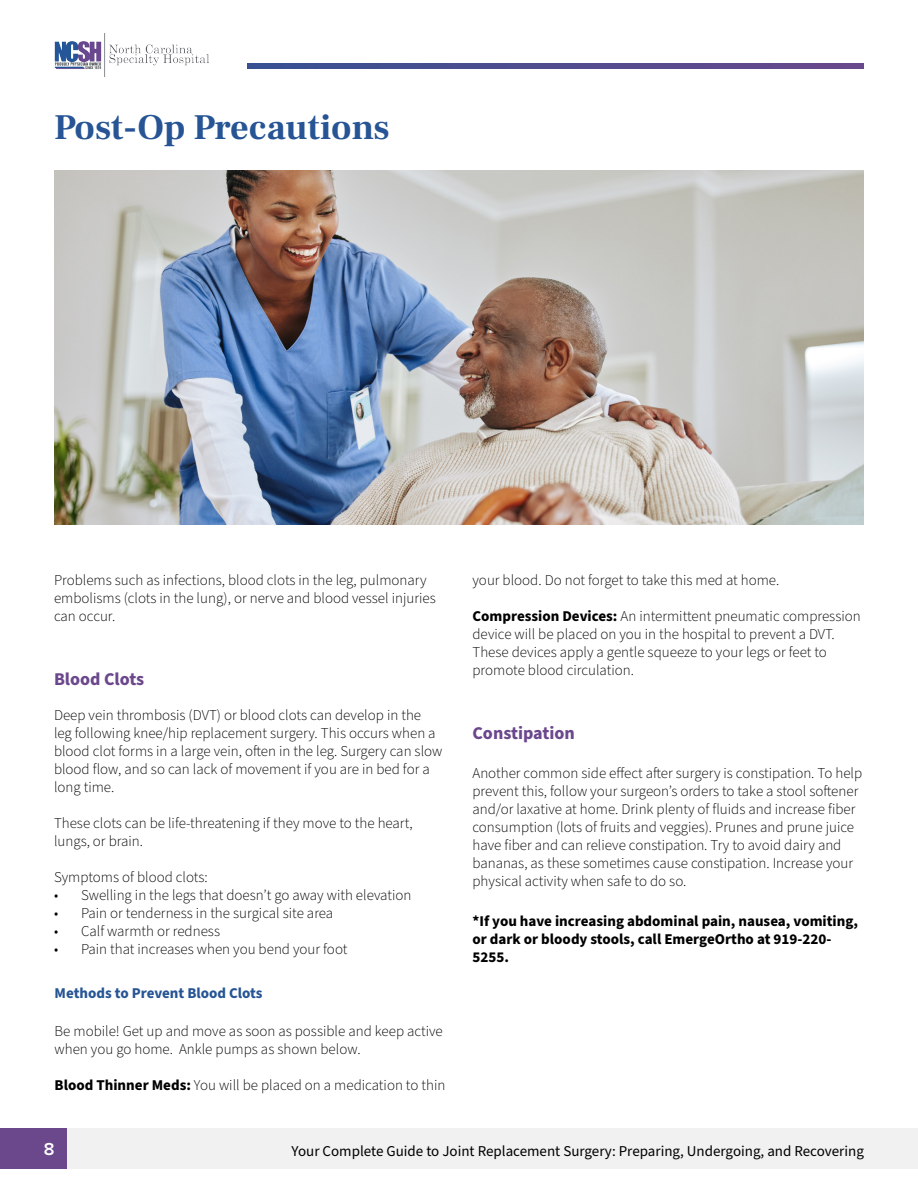
<style>
.page{position:relative;width:918px;height:1188px;background:#fff}
.page>*{position:absolute;margin:0;border:0;box-sizing:border-box;transform-origin:0 0}
.t1{font:36px "Frank Ruhl Libre";color:#265494}
.t2{font:700 18px "Source Sans Pro";color:#6b478c}
.t3{font:600 18px "Proxima Nova";color:#fff}
.t4{font:300 15px/18px "Source Sans Pro";color:#000}
.t5{font:700 15px/18px "Source Sans Pro";color:#000}
.t6{font:15px "Source Sans Pro";color:#000}
.t7{font:700 15px "Source Sans Pro";color:#265494}
.s1{font-weight:700}
</style>
<div class="page">
<div style="left:0;top:1128px;width:68px;height:40px;background:#6b478c"></div>
<div style="left:68px;top:1128px;width:850px;height:40px;background:#f1f1f2"></div>
<svg style="left:248px;top:63px;width:616px;height:6px;background:#504c8f"></svg>
<img style="left:54px;top:34px;width:155px;height:43px">
<img style="left:54px;top:171px;width:810px;height:354px">
<h1 class="t1" style="left:54px;top:105px;width:337px">Post-Op Precautions</h1>
<p class="t4" style="left:54px;top:572px;width:383px">Problems such as infections, blood clots in the leg, pulmonary embolisms (clots in the lung), or nerve and blood vessel injuries can occur.</p>
<p class="t2" style="left:54px;top:666px;width:92px">Blood Clots</p>
<p class="t4" style="left:54px;top:706px;width:390px">Deep vein thrombosis (DVT) or blood clots can develop in the leg following knee/hip replacement surgery. This occurs when a blood clot forms in a large vein, often in the leg. Surgery can slow blood flow, and so can lack of movement if you are in bed for a long time.</p>
<p class="t4" style="left:54px;top:814px;width:360px">These clots can be life-threatening if they move to the heart, lungs, or brain.</p>
<p class="t4" style="left:54px;top:868px;width:155px">Symptoms of blood clots:</p>
<p class="t4" style="left:54px;top:886px;width:359px">• Swelling in the legs that doesn’t go away with elevation</p>
<p class="t4" style="left:54px;top:904px;width:281px">• Pain or tenderness in the surgical site area</p>
<p class="t4" style="left:54px;top:922px;width:168px">• Calf warmth or redness</p>
<p class="t4" style="left:54px;top:940px;width:295px">• Pain that increases when you bend your foot</p>
<p class="t7" style="left:55px;top:983px;width:209px">Methods to Prevent Blood Clots</p>
<p class="t4" style="left:55px;top:1023px;width:390px">Be mobile! Get up and move as soon as possible and keep active when you go home. Ankle pumps as shown below.</p>
<p class="t4" style="left:55px;top:1077px;width:392px"><span class="s1">Blood Thinner Meds:</span> You will be placed on a medication to thin</p>
<p class="t4" style="left:472px;top:572px;width:308px">your blood. Do not forget to take this med at home.</p>
<p class="t4" style="left:472px;top:608px;width:390px"><span class="s1">Compression Devices:</span> An intermittent pneumatic compression device will be placed on you in the hospital to prevent a DVT.<br>These devices apply a gentle squeeze to your legs or feet to promote blood circulation.</p>
<p class="t2" style="left:472px;top:720px;width:104px">Constipation</p>
<p class="t4" style="left:472px;top:765px;width:391px">Another common side effect after surgery is constipation. To help prevent this, follow your surgeon’s orders to take a stool softener and/or laxative at home. Drink plenty of fluids and increase fiber consumption (lots of fruits and veggies). Prunes and prune juice have fiber and can relieve constipation. Try to avoid dairy and bananas, as these sometimes cause constipation. Increase your physical activity when safe to do so.</p>
<p class="t5" style="left:472px;top:912px;width:387px">*If you have increasing abdominal pain, nausea, vomiting, or dark or bloody stools, call EmergeOrtho at 919-220-<br>5255.</p>
<p class="t3" style="left:44px;top:1136px;width:12px">8</p>
<p class="t6" style="left:292px;top:1141px;width:574px">Your Complete Guide to Joint Replacement Surgery: Preparing, Undergoing, and Recovering</p>
</div>
